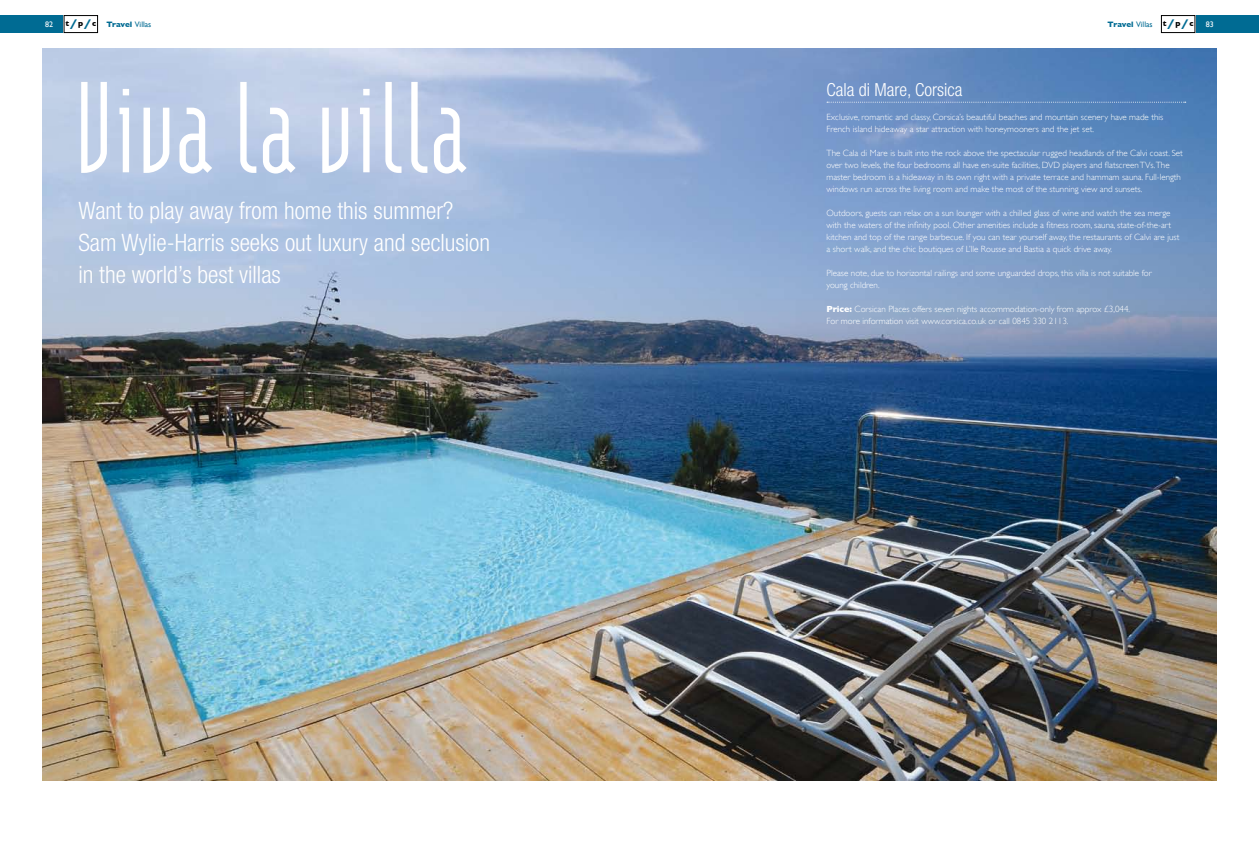
<style>
.page{position:relative;width:1259px;height:842px;background:#fff}
.page>*{position:absolute;margin:0;border:0;box-sizing:border-box;transform-origin:0 0}
.t1{font:155px "Modular";color:#fff}
.t2{font:300 condensed 24px/32px "Helvetica Neue";color:#fff}
.t3{font:300 condensed 18px "Helvetica Neue";color:#fff}
.t4{font:300 9px/12px "Gill Sans";color:#fff}
.t5{font:700 8px "Gill Sans";letter-spacing:-.015em;color:#006b93}
.t6{font:700 8px "Gill Sans";color:#000}
.t7{font:8px "Gill Sans";color:#fff}
.s1{font-size:14px;color:#006b93}
.s2{font-weight:400}
.s3{font-weight:700}
</style>
<div class="page">
<div style="left:0;top:15px;width:62px;height:17px;background:#006b93"></div>
<div style="left:64px;top:15px;width:34px;height:18px;border:1px solid #000"></div>
<div style="left:1196px;top:15px;width:63px;height:17px;background:#006b93"></div>
<div style="left:1161px;top:15px;width:34px;height:18px;border:1px solid #000"></div>
<img style="left:43px;top:48px;width:1173px;height:732px">
<svg style="left:827px;top:102px;width:358px;height:1px"></svg>
<p class="t7" style="left:45px;top:19px;width:9px">82</p>
<p class="t6" style="left:65px;top:19px;width:32px">t<span class="s1">/</span>p<span class="s1">/</span>c</p>
<p class="t5" style="left:106px;top:19px;width:47px">Travel <span class="s2">Villas</span></p>
<p class="t5" style="left:1107px;top:19px;width:47px">Travel <span class="s2">Villas</span></p>
<p class="t6" style="left:1162px;top:19px;width:32px">t<span class="s1">/</span>p<span class="s1">/</span>c</p>
<p class="t7" style="left:1205px;top:19px;width:9px">83</p>
<h1 class="t1" style="left:75px;top:62px;width:394px">Viva la villa</h1>
<h2 class="t2" style="left:78px;top:195px;width:413px">Want to play away from home this summer?<br>Sam Wylie-Harris seeks out luxury and seclusion in the world’s best villas</h2>
<h3 class="t3" style="left:826px;top:79px;width:137px">Cala di Mare, Corsica</h3>
<p class="t4" style="left:826px;top:111px;width:338px">Exclusive, romantic and classy, Corsica’s beautiful beaches and mountain scenery have made this<br>French island hideaway a star attraction with honeymooners and the jet set.</p>
<p class="t4" style="left:826px;top:147px;width:358px">The Cala di Mare is built into the rock above the spectacular rugged headlands of the Calvi coast. Set over two levels, the four bedrooms all have en-suite facilities, DVD players and flatscreen TVs.The master bedroom is a hideaway in its own right with a private terrace and hammam sauna. Full-length windows run across the living room and make the most of the stunning view and sunsets.</p>
<p class="t4" style="left:826px;top:207px;width:354px">Outdoors, guests can relax on a sun lounger with a chilled glass of wine and watch the sea merge with the waters of the infinity pool. Other amenities include a fitness room, sauna, state-of-the-art kitchen and top of the range barbecue. If you can tear yourself away, the restaurants of Calvi are just a short walk, and the chic boutiques of L’lle Rousse and Bastia a quick drive away.</p>
<p class="t4" style="left:826px;top:267px;width:327px">Please note, due to horizontal railings and some unguarded drops, this villa is not suitable for young children.</p>
<p class="t4" style="left:826px;top:303px;width:305px"><span class="s3">Price:</span> Corsican Places offers seven nights accommodation-only from approx £3,044.<br>For more information visit www.corsica.co.uk or call 0845 330 2113.</p>
</div>
